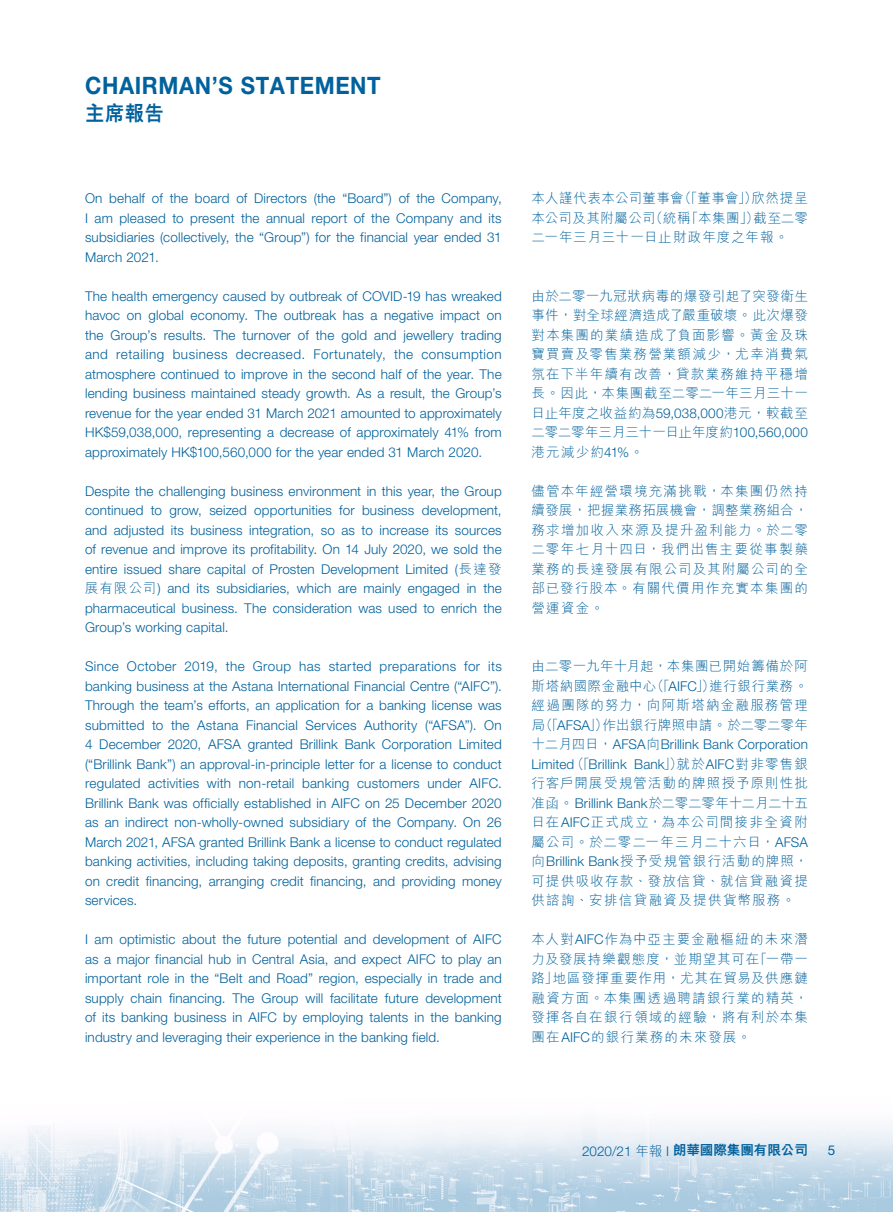
<style>
.page{position:relative;width:893px;height:1212px;background:#fff}
.page>*{position:absolute;margin:0;border:0;box-sizing:border-box;transform-origin:0 0}
.t1{font:700 24px "Helvetica Neue LT Std";letter-spacing:.03em;color:#00619c;scale:.92 1}
.t2{font:800 21px "M Hei HK";color:#00619c;scale:.92 1}
.t3{font:300 13.5px/19.5px "Helvetica Neue LT Std";letter-spacing:.01em;color:#00619c;text-align:justify}
.t4{font:300 13.5px/19.5px "M Hei HK";letter-spacing:.075em;color:#00619c;text-align:justify}
.t5{font:800 13.5px "M Hei HK";color:#00619c}
.t6{font:13.5px "Helvetica Neue LT Std";color:#00619c}
.s1{font-family:"M Hei HK"}
.s2{font-family:"Helvetica Neue LT Std"}
.s3{font-family:"Helvetica Neue LT Std";font-weight:300}
.s4{font-weight:300}
</style>
<div class="page">
<img style="left:0;top:1123px;width:893px;height:89px">
<h1 class="t1" style="left:85px;top:70px;width:323px">CHAIRMAN’S STATEMENT</h1>
<h2 class="t2" style="left:85px;top:103px;width:87px">主席報告</h2>
<p class="t3" style="left:85px;top:189px;width:418px">On behalf of the board of Directors (the “Board”) of the Company, I am pleased to present the annual report of the Company and its subsidiaries (collectively, the “Group”) for the financial year ended 31<br>March 2021.</p>
<p class="t3" style="left:85px;top:286px;width:418px">The health emergency caused by outbreak of COVID-19 has wreaked havoc on global economy. The outbreak has a negative impact on the Group’s results. The turnover of the gold and jewellery trading and retailing business decreased. Fortunately, the consumption atmosphere continued to improve in the second half of the year. The lending business maintained steady growth. As a result, the Group’s revenue for the year ended 31 March 2021 amounted to approximately HK$59,038,000, representing a decrease of approximately 41% from approximately HK$100,560,000 for the year ended 31 March 2020.</p>
<p class="t3" style="left:85px;top:481px;width:418px">Despite the challenging business environment in this year, the Group continued to grow, seized opportunities for business development, and adjusted its business integration, so as to increase its sources of revenue and improve its profitability. On 14 July 2020, we sold the entire issued share capital of Prosten Development Limited (<span class="s1">長達發展有限公司</span>) and its subsidiaries, which are mainly engaged in the pharmaceutical business. The consideration was used to enrich the Group’s working capital.</p>
<p class="t3" style="left:85px;top:656px;width:418px">Since October 2019, the Group has started preparations for its banking business at the Astana International Financial Centre (“AIFC”).<br>Through the team’s efforts, an application for a banking license was submitted to the Astana Financial Services Authority (“AFSA”). On 4 December 2020, AFSA granted Brillink Bank Corporation Limited (“Brillink Bank”) an approval-in-principle letter for a license to conduct regulated activities with non-retail banking customers under AIFC.<br>Brillink Bank was officially established in AIFC on 25 December 2020 as an indirect non-wholly-owned subsidiary of the Company. On 26<br>March 2021, AFSA granted Brillink Bank a license to conduct regulated banking activities, including taking deposits, granting credits, advising on credit financing, arranging credit financing, and providing money services.</p>
<p class="t3" style="left:85px;top:929px;width:418px">I am optimistic about the future potential and development of AIFC as a major financial hub in Central Asia, and expect AIFC to play an important role in the “Belt and Road” region, especially in trade and supply chain financing. The Group will facilitate future development of its banking business in AIFC by employing talents in the banking industry and leveraging their experience in the banking field.</p>
<p class="t4" style="left:531px;top:188px;width:278px">本人謹代表本公司董事會（「董事會」）欣然提呈本公司及其附屬公司（統稱「本集團」）截至二零二一年三月三十一日止財政年度之年報。</p>
<p class="t4" style="left:531px;top:286px;width:278px">由於二零一九冠狀病毒的爆發引起了突發衛生事件，對全球經濟造成了嚴重破壞。此次爆發對本集團的業績造成了負面影響。黃金及珠寶買賣及零售業務營業額減少，尤幸消費氣氛在下半年續有改善，貸款業務維持平穩增長。因此，本集團截至二零二一年三月三十一日止年度之收益約為<span class="s2">59,038,000</span>港元，較截至二零二零年三月三十一日止年度約<span class="s2">100,560,000</span>港元減少約<span class="s2">41%</span>。</p>
<p class="t4" style="left:531px;top:481px;width:278px">儘管本年經營環境充滿挑戰，本集團仍然持續發展，把握業務拓展機會，調整業務組合，務求增加收入來源及提升盈利能力。於二零二零年七月十四日，我們出售主要從事製藥業務的長達發展有限公司及其附屬公司的全部已發行股本。有關代價用作充實本集團的營運資金。</p>
<p class="t4" style="left:531px;top:656px;width:278px">由二零一九年十月起，本集團已開始籌備於阿斯塔納國際金融中心（「<span class="s2">AIFC</span>」）進行銀行業務。經過團隊的努力，向阿斯塔納金融服務管理局（「<span class="s2">AFSA</span>」）作出銀行牌照申請。於二零二零年</p>
<p class="t3" style="left:531px;top:734px;width:278px"><span class="s1">十二月四日，</span>AFSA<span class="s1">向</span>Brillink Bank Corporation<br>Limited<span class="s1">（「</span>Brillink Bank<span class="s1">」）就於</span>AIFC<span class="s1">對非零售銀</span></p>
<p class="t4" style="left:531px;top:773px;width:278px">行客戶開展受規管活動的牌照授予原則性批准函。<span class="s2">Brillink Bank</span>於二零二零年十二月二十五日在<span class="s2">AIFC</span>正式成立，為本公司間接非全資附屬公司。於二零二一年三月二十六日，<span class="s2">AFSA</span>向<span class="s2">Brillink Bank</span>授予受規管銀行活動的牌照，可提供吸收存款、發放信貸、就信貸融資提供諮詢、安排信貸融資及提供貨幣服務。</p>
<p class="t4" style="left:531px;top:929px;width:278px">本人對<span class="s2">AIFC</span>作為中亞主要金融樞紐的未來潛力及發展持樂觀態度，並期望其可在「一帶一路」地區發揮重要作用，尤其在貿易及供應鏈融資方面。本集團透過聘請銀行業的精英，發揮各自在銀行領域的經驗，將有利於本集團在<span class="s2">AIFC</span>的銀行業務的未來發展。</p>
<p class="t5" style="left:582px;top:1143px;width:227px"><span class="s3">2020/21</span> <span class="s4">年報</span> <span class="s3">I</span> 朗華國際集團有限公司</p>
<p class="t6" style="left:828px;top:1142px;width:9px">5</p>
</div>
